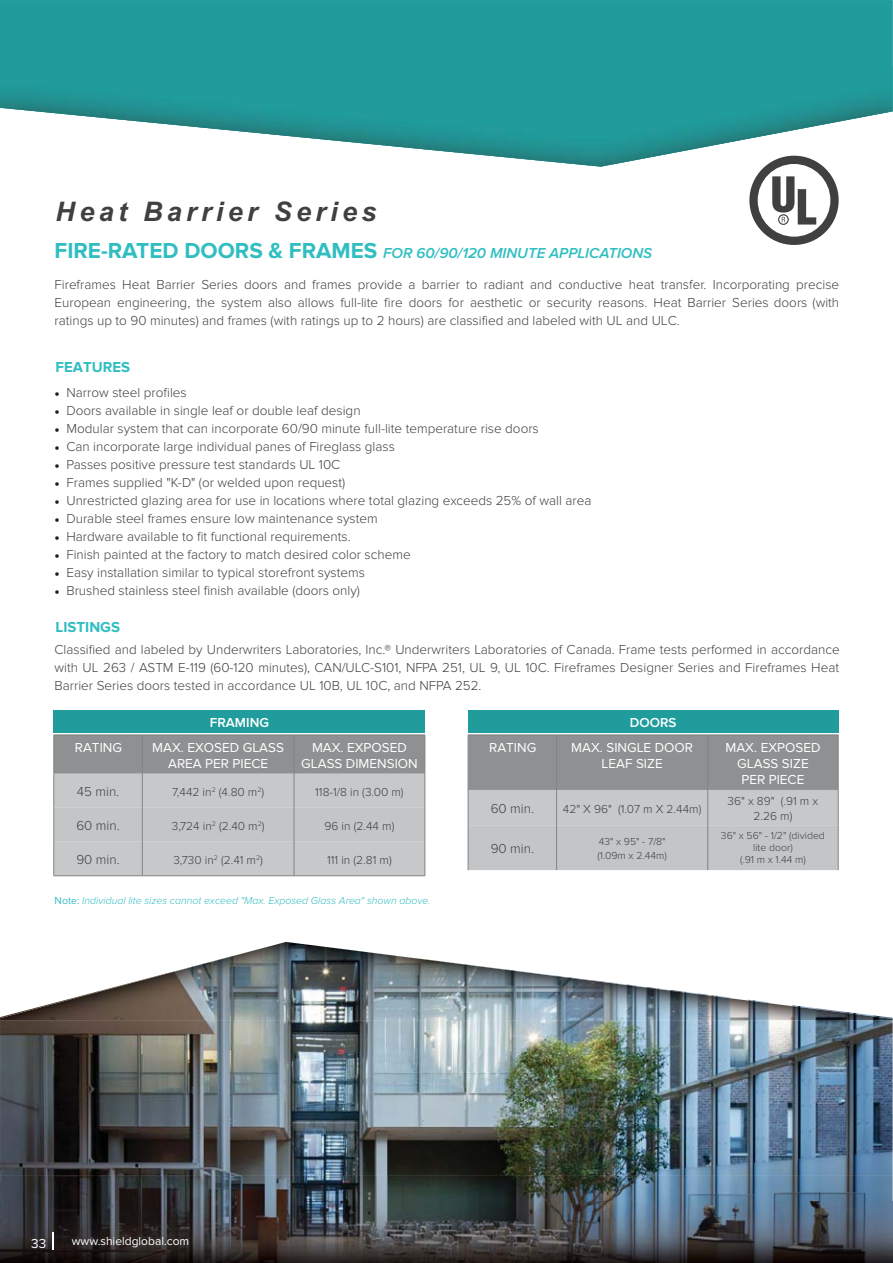
<style>
.page{position:relative;width:893px;height:1263px;background:#fff}
.page>*{position:absolute;margin:0;border:0;box-sizing:border-box;transform-origin:0 0}
.t1{font:italic 700 27px "Arial";letter-spacing:.16em;color:#404041}
.t2{font:italic 600 15px "Proxima Nova";color:#30bec1}
.t3{font:700 15px "Proxima Nova";color:#30bec1}
.t4{font:300 13.5px/18px "Proxima Nova";color:#404041;text-align:justify}
.t5{font:13.5px/16.2px "Proxima Nova";color:#fff;text-align:center}
.t6{font:600 13.5px "Proxima Nova";color:#fff}
.t7{font:300 12px/14.4px "Proxima Nova";color:#404041;text-align:center}
.t8{font:12px "Proxima Nova";color:#fff}
.t9{font:italic 300 10.5px "Proxima Nova";color:#35bec1}
.t10{font:300 10.5px/12px "Proxima Nova";color:#404041}
.s1{font-weight:700;font-style:normal;font-size:22.5px}
.s2{font-family:"Minion Pro";font-weight:400;color:#231f20}
.s3{font-weight:400;font-style:normal}
</style>
<div class="page">
<img style="left:0;top:1020px;width:893px;height:181px">
<div style="left:0;top:0;width:893px;height:67px;background:#209c9d"></div>
<img style="left:0;top:67px;width:893px;height:100px">
<img style="left:0;top:942px;width:893px;height:78px">
<img style="left:0;top:1201px;width:893px;height:61px">
<svg style="left:55px;top:736px;width:370px;height:139px;background:#b6b8ba"></svg>
<hr style="left:54px;top:735px;width:88px;height:1px;background:#818386">
<hr style="left:54px;top:735px;width:1px;height:39px;background:#818386">
<hr style="left:142px;top:735px;width:152px;height:1px;background:#818386">
<hr style="left:142px;top:735px;width:1px;height:39px;background:#818386">
<hr style="left:294px;top:735px;width:131px;height:1px;background:#818386">
<hr style="left:294px;top:735px;width:1px;height:39px;background:#818386">
<hr style="left:425px;top:735px;width:1px;height:39px;background:#818386">
<hr style="left:54px;top:774px;width:1px;height:34px;background:#818386">
<hr style="left:142px;top:774px;width:1px;height:34px;background:#818386">
<hr style="left:294px;top:774px;width:1px;height:34px;background:#818386">
<hr style="left:425px;top:774px;width:1px;height:34px;background:#818386">
<hr style="left:54px;top:808px;width:1px;height:34px;background:#818386">
<hr style="left:142px;top:808px;width:1px;height:34px;background:#818386">
<hr style="left:294px;top:808px;width:1px;height:34px;background:#818386">
<hr style="left:425px;top:808px;width:1px;height:34px;background:#818386">
<hr style="left:54px;top:842px;width:1px;height:33px;background:#818386">
<hr style="left:142px;top:842px;width:1px;height:33px;background:#818386">
<hr style="left:294px;top:842px;width:1px;height:33px;background:#818386">
<hr style="left:425px;top:842px;width:1px;height:33px;background:#818386">
<hr style="left:54px;top:875px;width:88px;height:1px;background:#818386">
<hr style="left:142px;top:875px;width:283px;height:1px;background:#818386">
<svg style="left:469px;top:736px;width:369px;height:134px;background:#aeb0b2"></svg>
<hr style="left:468px;top:735px;width:89px;height:1px;background:#818386">
<hr style="left:468px;top:735px;width:1px;height:55px;background:#818386">
<hr style="left:557px;top:735px;width:151px;height:1px;background:#818386">
<hr style="left:556px;top:735px;width:1px;height:55px;background:#818386">
<hr style="left:708px;top:735px;width:130px;height:1px;background:#818386">
<hr style="left:707px;top:735px;width:1px;height:55px;background:#818386">
<hr style="left:838px;top:735px;width:1px;height:55px;background:#818386">
<hr style="left:468px;top:790px;width:1px;height:36px;background:#818386">
<hr style="left:556px;top:790px;width:1px;height:36px;background:#818386">
<hr style="left:707px;top:790px;width:1px;height:36px;background:#818386">
<hr style="left:838px;top:790px;width:1px;height:36px;background:#818386">
<hr style="left:468px;top:826px;width:1px;height:44px;background:#818386">
<hr style="left:556px;top:826px;width:1px;height:44px;background:#818386">
<hr style="left:707px;top:826px;width:1px;height:44px;background:#818386">
<hr style="left:838px;top:826px;width:1px;height:44px;background:#818386">
<div style="left:54px;top:710px;width:371px;height:22px;background:#209c9d"></div>
<div style="left:468px;top:710px;width:370px;height:22px;background:#209c9d"></div>
<svg style="left:749px;top:156px;width:90px;height:89px"></svg>
<svg style="left:53px;top:1232px;width:1px;height:17px"></svg>
<h1 class="t1" style="left:56px;top:193px;width:322px">Heat Barrier Series</h1>
<p class="t2" style="left:55px;top:245px;width:599px"><span class="s1">FIRE-RATED DOORS &amp; FRAMES</span> FOR 60/90/120 MINUTE APPLICATIONS</p>
<p class="t4" style="left:55px;top:276px;width:786px">Fireframes Heat Barrier Series doors and frames provide a barrier to radiant and conductive heat transfer. Incorporating precise European engineering, the system also allows full-lite fire doors for aesthetic or security reasons. Heat Barrier Series doors (with ratings up to 90 minutes) and frames (with ratings up to 2 hours) are classified and labeled with UL and ULC.</p>
<p class="t3" style="left:56px;top:358px;width:76px">FEATURES</p>
<p class="t4" style="left:54px;top:384px;width:134px"><span class="s2">•</span> Narrow steel profiles</p>
<p class="t4" style="left:54px;top:402px;width:308px"><span class="s2">•</span> Doors available in single leaf or double leaf design</p>
<p class="t4" style="left:54px;top:420px;width:486px"><span class="s2">•</span> Modular system that can incorporate 60/90 minute full-lite temperature rise doors</p>
<p class="t4" style="left:54px;top:438px;width:342px"><span class="s2">•</span> Can incorporate large individual panes of Fireglass glass</p>
<p class="t4" style="left:54px;top:456px;width:287px"><span class="s2">•</span> Passes positive pressure test standards UL 10C</p>
<p class="t4" style="left:54px;top:474px;width:292px"><span class="s2">•</span> Frames supplied "K-D" (or welded upon request)</p>
<p class="t4" style="left:54px;top:492px;width:539px"><span class="s2">•</span> Unrestricted glazing area for use in locations where total glazing exceeds 25% of wall area</p>
<p class="t4" style="left:54px;top:510px;width:325px"><span class="s2">•</span> Durable steel frames ensure low maintenance system</p>
<p class="t4" style="left:54px;top:528px;width:298px"><span class="s2">•</span> Hardware available to fit functional requirements.</p>
<p class="t4" style="left:54px;top:546px;width:358px"><span class="s2">•</span> Finish painted at the factory to match desired color scheme</p>
<p class="t4" style="left:54px;top:564px;width:312px"><span class="s2">•</span> Easy installation similar to typical storefront systems</p>
<p class="t4" style="left:54px;top:582px;width:307px"><span class="s2">•</span> Brushed stainless steel finish available (doors only)</p>
<p class="t3" style="left:56px;top:618px;width:66px">LISTINGS</p>
<p class="t4" style="left:55px;top:640px;width:787px">Classified and labeled by Underwriters Laboratories, Inc.® Underwriters Laboratories of Canada. Frame tests performed in accordance with UL 263 / ASTM E-119 (60-120 minutes), CAN/ULC-S101, NFPA 251, UL 9, UL 10C. Fireframes Designer Series and Fireframes Heat Barrier Series doors tested in accordance UL 10B, UL 10C, and NFPA 252.</p>
<p class="t6" style="left:210px;top:714px;width:61px">FRAMING</p>
<p class="t6" style="left:630px;top:714px;width:48px">DOORS</p>
<p class="t5" style="left:75px;top:739px;width:49px">RATING</p>
<p class="t5" style="left:152px;top:739px;width:133px">MAX. EXOSED GLASS<br>AREA PER PIECE</p>
<p class="t5" style="left:301px;top:739px;width:118px">MAX. EXPOSED<br>GLASS DIMENSION</p>
<p class="t4" style="left:77px;top:783px;width:44px">45 min.</p>
<p class="t7" style="left:172px;top:784px;width:94px">7,442 in<sup>2</sup> (4.80 m<sup>2</sup>)</p>
<p class="t7" style="left:315px;top:784px;width:90px">118-1/8 in (3.00 m)</p>
<p class="t4" style="left:76px;top:817px;width:45px">60 min.</p>
<p class="t7" style="left:172px;top:818px;width:94px">3,724 in<sup>2</sup> (2.40 m<sup>2</sup>)</p>
<p class="t7" style="left:324px;top:818px;width:71px">96 in (2.44 m)</p>
<p class="t4" style="left:76px;top:851px;width:45px">90 min.</p>
<p class="t7" style="left:173px;top:852px;width:91px">3,730 in<sup>2</sup> (2.41 m<sup>2</sup>)</p>
<p class="t7" style="left:327px;top:852px;width:66px">111 in (2.81 m)</p>
<p class="t9" style="left:55px;top:895px;width:378px"><span class="s3">Note:</span> Individual lite sizes cannot exceed "Max. Exposed Glass Area" shown above.</p>
<p class="t5" style="left:489px;top:739px;width:49px">RATING</p>
<p class="t5" style="left:571px;top:739px;width:123px">MAX. SINGLE DOOR<br>LEAF SIZE</p>
<p class="t5" style="left:725px;top:739px;width:96px">MAX. EXPOSED<br>GLASS SIZE<br>PER PIECE</p>
<p class="t4" style="left:491px;top:800px;width:45px">60 min.</p>
<p class="t7" style="left:563px;top:801px;width:140px">42" X 96" (1.07 m X 2.44m)</p>
<p class="t7" style="left:728px;top:794px;width:92px">36" x 89" (.91 m x<br>2.26 m)</p>
<p class="t4" style="left:491px;top:840px;width:45px">90 min.</p>
<p class="t10" style="left:598px;top:835px;width:71px;line-height:13.5px">43" x 95" - 7/8" (1.09m x 2.44m)</p>
<p class="t10" style="left:721px;top:829px;width:105px;text-align:center">36" x 56" - 1/2" (divided lite door)<br>(.91 m x 1.44 m)</p>
<p class="t5" style="left:31px;top:1235px;width:9px">3</p>
<p class="t8" style="left:72px;top:1234px;width:119px">www.shieldglobal.com</p>
</div>
